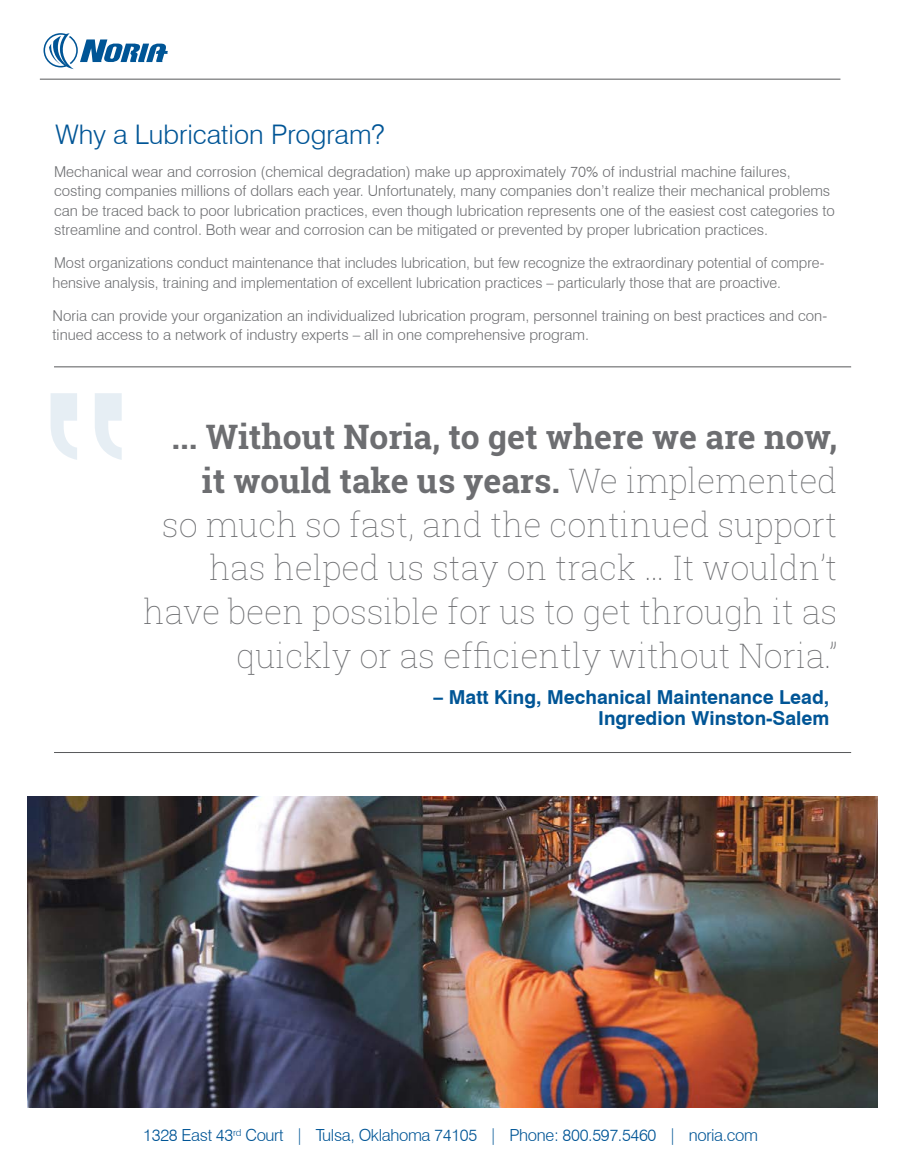
<style>
.page{position:relative;width:905px;height:1175px;background:#fff}
.page>*{position:absolute;margin:0;border:0;box-sizing:border-box;transform-origin:0 0}
.t1{font:100 33.75px/43.7px "Roboto Slab";color:#6d6e71;text-align:right}
.t2{font:300 27px "Swiss 721 BT";color:#005596}
.t3{font:700 19.2px/20.9px "Swiss 721 BT";color:#005596;text-align:right}
.t4{font:300 16.65px "Swiss 721 BT";letter-spacing:-.02em;color:#005596}
.t5{font:300 15px/19.5px "Swiss 721 BT";color:#6d6e71}
.s1{font-weight:700}
</style>
<div class="page">
<img style="left:27px;top:796px;width:850px;height:311px">
<hr style="left:40px;top:79px;width:800px;height:1px;background:#58595b">
<svg style="left:43px;top:33px;width:125px;height:36px"></svg>
<hr style="left:54px;top:366px;width:797px;height:1px;background:#58595b">
<hr style="left:54px;top:752px;width:797px;height:1px;background:#58595b">
<h2 class="t2" style="left:56px;top:118px;width:331px">Why a Lubrication Program?</h2>
<p class="t5" style="left:54px;top:161px;width:782px">Mechanical wear and corrosion (chemical degradation) make up approximately 70% of industrial machine failures, costing companies millions of dollars each year. Unfortunately, many companies don’t realize their mechanical problems can be traced back to poor lubrication practices, even though lubrication represents one of the easiest cost categories to streamline and control. Both wear and corrosion can be mitigated or prevented by proper lubrication practices.</p>
<p class="t5" style="left:52px;top:253px;width:773px">Most organizations conduct maintenance that includes lubrication, but few recognize the extraordinary potential of compre&shy;hensive analysis, training and implementation of excellent lubrication practices – particularly those that are proactive.</p>
<p class="t5" style="left:52px;top:305px;width:776px">Noria can provide your organization an individualized lubrication program, personnel training on best practices and con&shy;tinued access to a network of industry experts – all in one comprehensive program.</p>
<p class="t1" style="left:144px;top:414px;width:695px"><span class="s1">... Without Noria, to get where we are now, it would take us years.</span> We implemented<br>so much so fast, and the continued support has helped us stay on track … It wouldn’t have been possible for us to get through it as quickly or as efficiently without Noria.”</p>
<p class="t3" style="left:433px;top:686px;width:397px">– Matt King, Mechanical Maintenance Lead,<br>Ingredion Winston-Salem</p>
<p class="t4" style="left:143px;top:1125px;width:616px">1328 East 43<sup>rd</sup> Court | Tulsa, Oklahoma 74105 | Phone: 800.597.5460 | noria.com</p>
</div>
